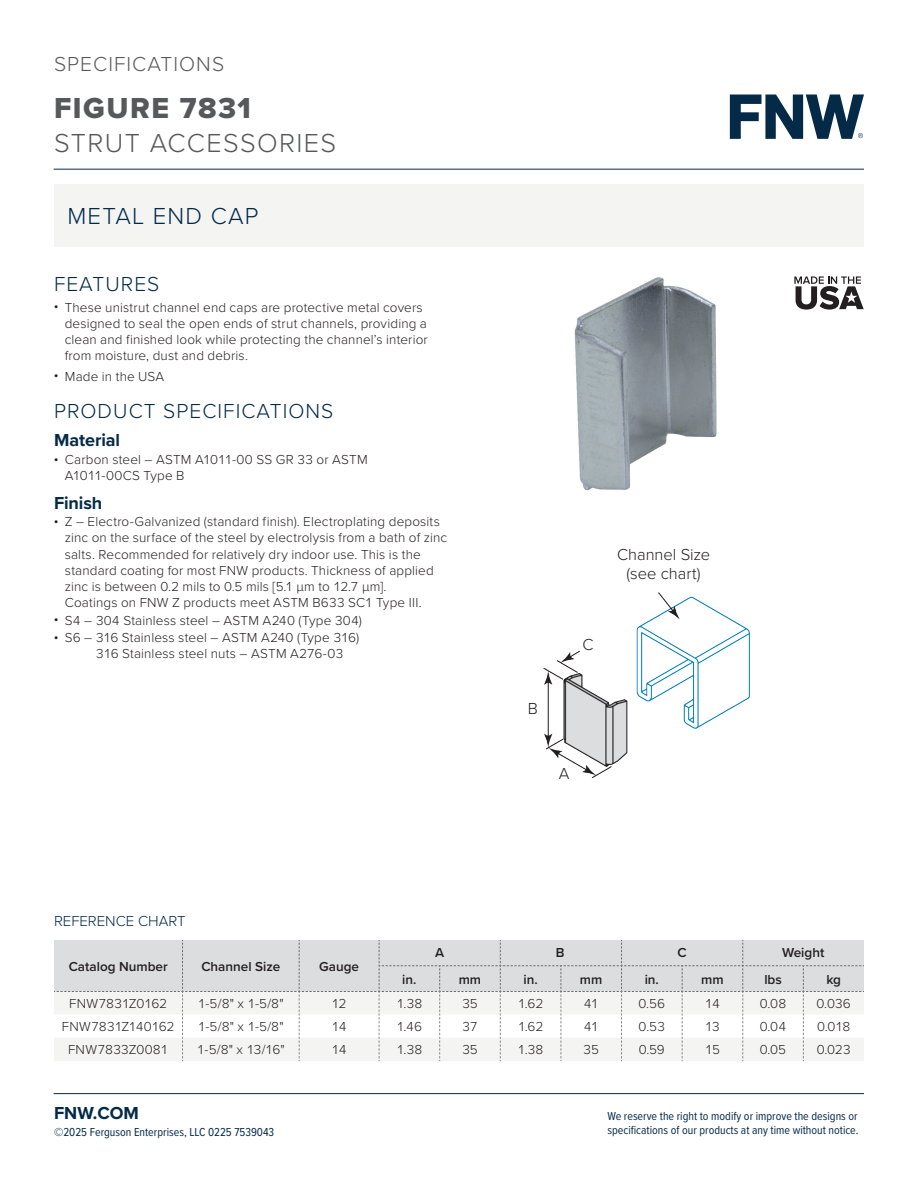
<style>
.page{position:relative;width:918px;height:1188px;background:#fff}
.page>*{position:absolute;margin:0;border:0;box-sizing:border-box;transform-origin:0 0}
.t1{font:30px "Proxima Nova Extrabld";letter-spacing:.05em;color:#57585a}
.t2{font:300 27px "Proxima Nova";letter-spacing:.05em;color:#57585a}
.t3{font:300 24px "Proxima Nova";letter-spacing:.05em;color:#042a48}
.t4{font:300 21px "Proxima Nova";letter-spacing:.05em;color:#042a48}
.t5{font:300 21px "Proxima Nova";letter-spacing:.05em;color:#57585a}
.t6{font:700 18px "Proxima Nova";letter-spacing:-.005em;color:#042a48}
.t7{font:300 16.5px/19.8px "Proxima Nova";color:#231f20;text-align:center}
.t8{font:300 15px "Proxima Nova";color:#042a48}
.t9{font:300 13.5px/16.2px "Proxima Nova";letter-spacing:.01em;color:#231f20}
.t10{font:600 13.5px "Proxima Nova";color:#231f20}
.t11{font:300 13.5px "Proxima Nova";letter-spacing:-.015em;color:#231f20}
.t12{font:12px/14.4px "Proxima Nova Cond";color:#042a48}
.s1{font-weight:400}
</style>
<div class="page">
<svg style="left:730px;top:94px;width:134px;height:45px"></svg>
<hr style="left:54px;top:169px;width:810px;height:1px;background:#042a48">
<hr style="left:54px;top:1093px;width:810px;height:1px;background:#042a48">
<div style="left:54px;top:184px;width:810px;height:62px;background:#f4f4f3"></div>
<img style="left:574px;top:277px;width:143px;height:214px">
<svg style="left:54px;top:940px;width:810px;height:121px"></svg>
<svg style="left:794px;top:276px;width:70px;height:34px"></svg>
<img style="left:543px;top:592px;width:207px;height:187px">
<h3 class="t5" style="left:54px;top:48px;width:172px">SPECIFICATIONS</h3>
<h1 class="t1" style="left:54px;top:86px;width:199px">FIGURE 7831</h1>
<h2 class="t2" style="left:54px;top:123px;width:284px">STRUT ACCESSORIES</h2>
<h3 class="t3" style="left:68px;top:199px;width:193px">METAL END CAP</h3>
<h3 class="t4" style="left:54px;top:268px;width:107px">FEATURES</h3>
<p class="t9" style="left:65px;top:298px;width:365px;text-indent:-11px"><span class="s1">•</span> These unistrut channel end caps are protective metal covers designed to seal the open ends of strut channels, providing a clean and finished look while protecting the channel’s interior from moisture, dust and debris.</p>
<p class="t9" style="left:54px;top:367px;width:112px"><span class="s1">•</span> Made in the USA</p>
<h3 class="t4" style="left:54px;top:395px;width:281px">PRODUCT SPECIFICATIONS</h3>
<h3 class="t6" style="left:54px;top:427px;width:68px">Material</h3>
<p class="t9" style="left:65px;top:451px;width:304px;text-indent:-11px"><span class="s1">•</span> Carbon steel – ASTM A1011-00 SS GR 33 or ASTM<br>A1011-00CS Type B</p>
<h3 class="t6" style="left:54px;top:489px;width:50px">Finish</h3>
<p class="t9" style="left:65px;top:513px;width:384px;text-indent:-11px"><span class="s1">•</span> Z – Electro-Galvanized (standard finish). Electroplating deposits zinc on the surface of the steel by electrolysis from a bath of zinc salts. Recommended for relatively dry indoor use. This is the standard coating for most FNW products. Thickness of applied zinc is between 0.2 mils to 0.5 mils [5.1 μm to 12.7 μm].<br>Coatings on FNW Z products meet ASTM B633 SC1 Type III.</p>
<p class="t9" style="left:54px;top:611px;width:309px"><span class="s1">•</span> S4 – 304 Stainless steel – ASTM A240 (Type 304)</p>
<p class="t9" style="left:96px;top:629px;width:265px;text-indent:-42px"><span class="s1">•</span> S6 – 316 Stainless steel – ASTM A240 (Type 316)<br>316 Stainless steel nuts – ASTM A276-03</p>
<p class="t7" style="left:528px;top:698px;width:12px">B</p>
<p class="t7" style="left:583px;top:634px;width:13px">C</p>
<p class="t7" style="left:559px;top:762px;width:12px">A</p>
<p class="t7" style="left:617px;top:543px;width:95px">Channel Size (see chart)</p>
<p class="t8" style="left:54px;top:910px;width:133px">REFERENCE CHART</p>
<p class="t10" style="left:69px;top:957px;width:100px">Catalog Number</p>
<p class="t10" style="left:201px;top:957px;width:80px">Channel Size</p>
<p class="t10" style="left:319px;top:957px;width:41px">Gauge</p>
<p class="t10" style="left:435px;top:942px;width:11px">A</p>
<p class="t10" style="left:556px;top:942px;width:10px">B</p>
<p class="t10" style="left:678px;top:942px;width:11px">C</p>
<p class="t10" style="left:782px;top:942px;width:44px">Weight</p>
<p class="t10" style="left:402px;top:969px;width:16px">in.</p>
<p class="t10" style="left:459px;top:969px;width:24px">mm</p>
<p class="t10" style="left:524px;top:969px;width:16px">in.</p>
<p class="t10" style="left:580px;top:969px;width:24px">mm</p>
<p class="t10" style="left:645px;top:969px;width:16px">in.</p>
<p class="t10" style="left:701px;top:969px;width:24px">mm</p>
<p class="t10" style="left:764px;top:969px;width:19px">lbs</p>
<p class="t10" style="left:826px;top:969px;width:16px">kg</p>
<p class="t11" style="left:69px;top:993px;width:99px">FNW7831Z0162</p>
<p class="t9" style="left:198px;top:994px;width:87px">1-5/8" x 1-5/8"</p>
<p class="t9" style="left:332px;top:994px;width:16px">12</p>
<p class="t9" style="left:396px;top:994px;width:27px">1.38</p>
<p class="t9" style="left:462px;top:994px;width:17px">35</p>
<p class="t9" style="left:518px;top:994px;width:27px">1.62</p>
<p class="t9" style="left:584px;top:994px;width:17px">41</p>
<p class="t9" style="left:639px;top:994px;width:28px">0.56</p>
<p class="t9" style="left:705px;top:994px;width:17px">14</p>
<p class="t9" style="left:760px;top:994px;width:28px">0.08</p>
<p class="t9" style="left:817px;top:994px;width:36px">0.036</p>
<p class="t11" style="left:62px;top:1017px;width:114px">FNW7831Z140162</p>
<p class="t9" style="left:198px;top:1018px;width:87px">1-5/8" x 1-5/8"</p>
<p class="t9" style="left:332px;top:1018px;width:17px">14</p>
<p class="t9" style="left:397px;top:1018px;width:27px">1.46</p>
<p class="t9" style="left:462px;top:1018px;width:17px">37</p>
<p class="t9" style="left:518px;top:1018px;width:27px">1.62</p>
<p class="t9" style="left:584px;top:1018px;width:17px">41</p>
<p class="t9" style="left:639px;top:1018px;width:28px">0.53</p>
<p class="t9" style="left:705px;top:1018px;width:16px">13</p>
<p class="t9" style="left:760px;top:1018px;width:28px">0.04</p>
<p class="t9" style="left:817px;top:1018px;width:35px">0.018</p>
<p class="t9" style="left:68px;top:1041px;width:102px">FNW7833Z0081</p>
<p class="t9" style="left:197px;top:1041px;width:89px">1-5/8" x 13/16"</p>
<p class="t9" style="left:332px;top:1041px;width:17px">14</p>
<p class="t9" style="left:396px;top:1041px;width:27px">1.38</p>
<p class="t9" style="left:462px;top:1041px;width:17px">35</p>
<p class="t9" style="left:518px;top:1041px;width:27px">1.38</p>
<p class="t9" style="left:583px;top:1041px;width:17px">35</p>
<p class="t9" style="left:639px;top:1041px;width:28px">0.59</p>
<p class="t9" style="left:705px;top:1041px;width:17px">15</p>
<p class="t9" style="left:760px;top:1041px;width:28px">0.05</p>
<p class="t9" style="left:817px;top:1041px;width:35px">0.023</p>
<h3 class="t6" style="left:54px;top:1100px;width:86px">FNW.COM</h3>
<p class="t12" style="left:608px;top:1108px;width:253px">We reserve the right to modify or improve the designs or specifications of our products at any time without notice.</p>
<p class="t12" style="left:54px;top:1124px;width:222px">©2025 Ferguson Enterprises, LLC 0225 7539043</p>
</div>
